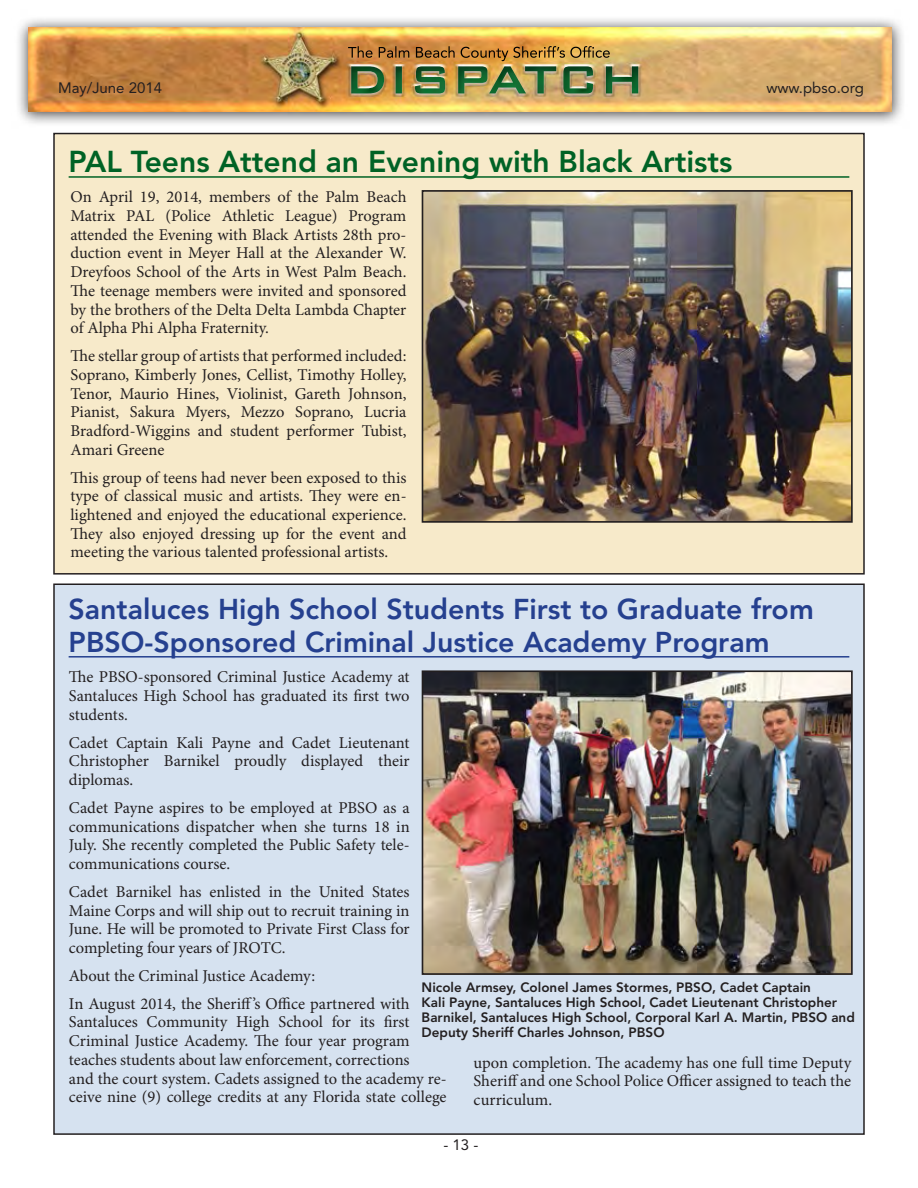
<style>
.page{position:relative;width:918px;height:1188px;background:#fff}
.page>*{position:absolute;margin:0;border:0;box-sizing:border-box;transform-origin:0 0}
.t1{font:800 30px "Avenir LT Std";color:#006225}
.t2{font:800 28.5px/33px "Avenir LT Std";color:#25408f}
.t3{font:16.5px/18.8px "Minion Pro";color:#231f20;text-align:justify}
.t4{font:15px "Avenir LT Std";color:#231f20}
.t5{font:800 13.5px/15px "Avenir LT Std";color:#231f20}
</style>
<div class="page">
<img style="left:18px;top:19px;width:885px;height:114px">
<img style="left:28px;top:27px;width:863px;height:84px">
<div style="left:54px;top:134px;width:810px;height:440px;background:#f7eaca"></div>
<div style="left:53px;top:133px;width:812px;height:442px;border:2px solid #231f20"></div>
<div style="left:54px;top:584px;width:810px;height:550px;background:#d6e2f0"></div>
<hr style="left:69px;top:176px;width:780px;height:2px;background:#006225">
<hr style="left:69px;top:656px;width:780px;height:2px;background:#25408f">
<img style="left:425px;top:193px;width:425px;height:327px">
<div style="left:422px;top:190px;width:431px;height:333px;border:2px solid #231f20"></div>
<img style="left:425px;top:673px;width:425px;height:299px">
<div style="left:422px;top:670px;width:431px;height:305px;border:2px solid #231f20"></div>
<p class="t4" style="left:58px;top:79px;width:105px">May/June 2014</p>
<p class="t4" style="left:766px;top:79px;width:99px">www.pbso.org</p>
<h1 class="t1" style="left:69px;top:144px;width:665px">PAL Teens Attend an Evening with Black Artists</h1>
<p class="t3" style="left:70px;top:188px;width:338px">On April 19, 2014, members of the Palm Beach Matrix PAL (Police Athletic League) Program attended the Evening with Black Artists 28th pro&shy;duction event in Meyer Hall at the Alexander W.<br>Dreyfoos School of the Arts in West Palm Beach.<br>The teenage members were invited and sponsored by the brothers of the Delta Delta Lambda Chapter of Alpha Phi Alpha Fraternity.</p>
<p class="t3" style="left:70px;top:347px;width:338px">The stellar group of artists that performed included:<br>Soprano, Kimberly Jones, Cellist, Timothy Holley, Tenor, Maurio Hines, Violinist, Gareth Johnson, Pianist, Sakura Myers, Mezzo Soprano, Lucria Bradford-Wiggins and student performer Tubist, Amari Greene</p>
<p class="t3" style="left:70px;top:469px;width:338px">This group of teens had never been exposed to this type of classical music and artists. They were en&shy;lightened and enjoyed the educational experience.<br>They also enjoyed dressing up for the event and meeting the various talented professional artists.</p>
<h2 class="t2" style="left:69px;top:592px;width:747px">Santaluces High School Students First to Graduate from<br>PBSO-Sponsored Criminal Justice Academy Program</h2>
<p class="t3" style="left:69px;top:668px;width:342px">The PBSO-sponsored Criminal Justice Academy at Santaluces High School has graduated its first two students.</p>
<p class="t3" style="left:69px;top:734px;width:342px">Cadet Captain Kali Payne and Cadet Lieutenant Christopher Barnikel proudly displayed their diplomas.</p>
<p class="t3" style="left:69px;top:799px;width:342px">Cadet Payne aspires to be employed at PBSO as a communications dispatcher when she turns 18 in July. She recently completed the Public Safety tele&shy;communications course.</p>
<p class="t3" style="left:69px;top:883px;width:342px">Cadet Barnikel has enlisted in the United States Maine Corps and will ship out to recruit training in June. He will be promoted to Private First Class for completing four years of JROTC.</p>
<p class="t3" style="left:69px;top:962px;width:342px;line-height:27.8px">About the Criminal Justice Academy:<br>In August 2014, the Sheriff’s Office partnered with</p>
<p class="t3" style="left:69px;top:1013px;width:379px;text-align:left">Santaluces Community High School for its first Criminal Justice Academy. The four year program teaches students about law enforcement, corrections<br>and the court system. Cadets assigned to the academy re&shy;ceive nine (9) college credits at any Florida state college</p>
<p class="t5" style="left:422px;top:980px;width:435px">Nicole Armsey, Colonel James Stormes, PBSO, Cadet Captain<br>Kali Payne, Santaluces High School, Cadet Lieutenant Christopher Barnikel, Santaluces High School, Corporal Karl A. Martin, PBSO and Deputy Sheriff Charles Johnson, PBSO</p>
<p class="t3" style="left:474px;top:1054px;width:379px">upon completion. The academy has one full time Deputy Sheriff and one School Police Officer assigned to teach the curriculum.</p>
<p class="t4" style="left:443px;top:1136px;width:37px">- 13 -</p>
</div>
